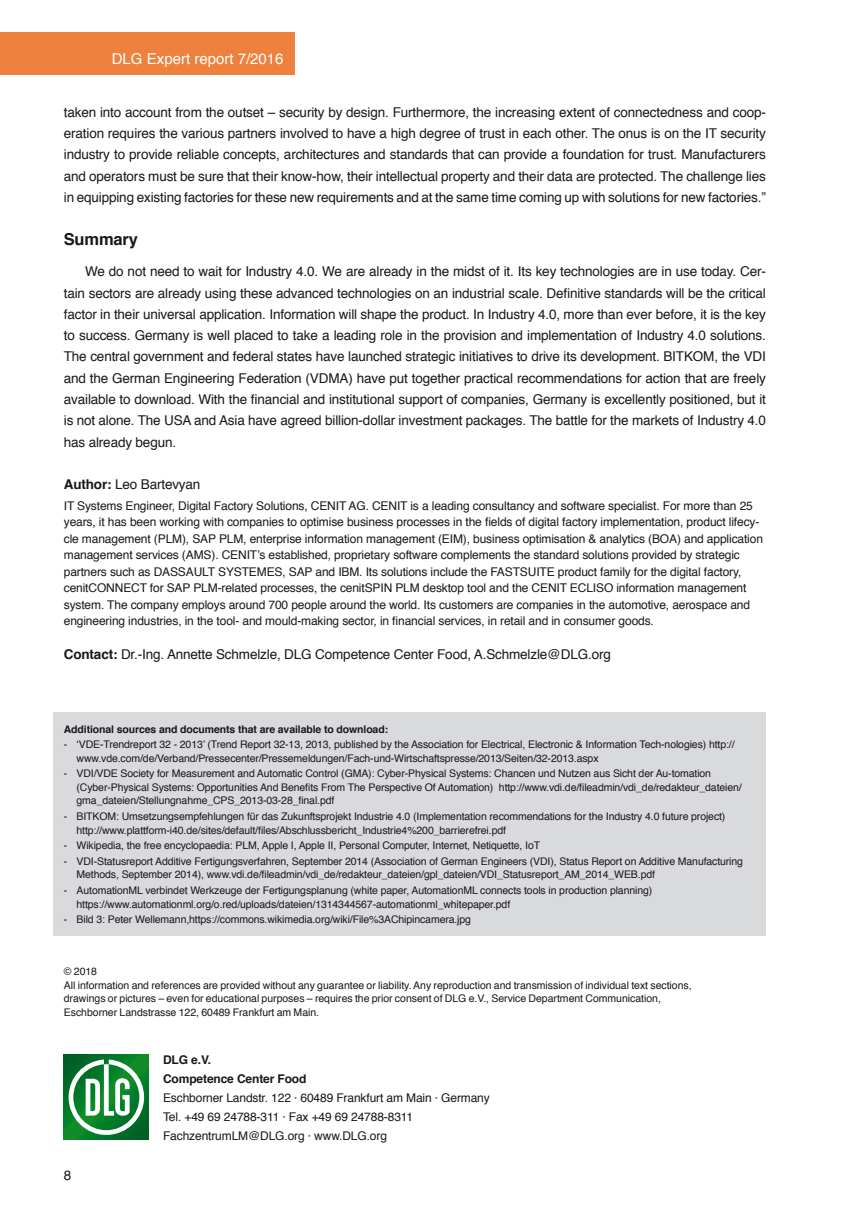
<style>
.page{position:relative;width:851px;height:1212px;background:#fff}
.page>*{position:absolute;margin:0;border:0;box-sizing:border-box;transform-origin:0 0}
.t1{font:700 16.5px "Helvetica";letter-spacing:-.01em;color:#1a171c}
.t2{font:15px "Helvetica";color:#fff}
.t3{font:13.5px/21.3px "Helvetica";letter-spacing:-.01em;color:#1a171c;text-align:justify}
.t4{font:12px/16.5px "Helvetica";letter-spacing:-.01em;color:#1a171c}
.t5{font:700 12px/19px "Helvetica";letter-spacing:-.01em;color:#1a171c}
.t6{font:10.5px/13.5px "Helvetica";letter-spacing:-.01em;color:#1a171c}
.t7{font:700 10.5px "Helvetica";letter-spacing:-.01em;color:#1a171c}
.s1{font-weight:700}
</style>
<div class="page">
<div style="left:0;top:32px;width:294px;height:42px;background:#ee813d"></div>
<svg style="left:64px;top:1055px;width:85px;height:85px;background:#037428"></svg>
<svg style="left:69px;top:1059px;width:75px;height:76px"></svg>
<div style="left:53px;top:712px;width:712px;height:223px;background:#d9dadb"></div>
<h2 class="t2" style="left:112px;top:47px;width:173px">DLG Expert report 7/2016</h2>
<p class="t3" style="left:64px;top:102px;width:703px">taken into account from the outset – security by design. Furthermore, the increasing extent of connectedness and coop&shy;eration requires the various partners involved to have a high degree of trust in each other. The onus is on the IT security industry to provide reliable concepts, architectures and standards that can provide a foundation for trust. Manufacturers and operators must be sure that their know-how, their intellectual property and their data are protected. The challenge lies in equipping existing factories for these new requirements and at the same time coming up with solutions for new factories.”</p>
<h1 class="t1" style="left:64px;top:225px;width:76px">Summary</h1>
<p class="t3" style="left:64px;top:261px;width:703px;text-indent:21px">We do not need to wait for Industry 4.0. We are already in the midst of it. Its key technologies are in use today. Cer&shy;tain sectors are already using these advanced technologies on an industrial scale. Definitive standards will be the critical factor in their universal application. Information will shape the product. In Industry 4.0, more than ever before, it is the key to success. Germany is well placed to take a leading role in the provision and implementation of Industry 4.0 solutions.<br>The central government and federal states have launched strategic initiatives to drive its development. BITKOM, the VDI and the German Engineering Federation (VDMA) have put together practical recommendations for action that are freely available to download. With the financial and institutional support of companies, Germany is excellently positioned, but it is not alone. The USA and Asia have agreed billion-dollar investment packages. The battle for the markets of Industry 4.0 has already begun.</p>
<p class="t3" style="left:64px;top:474px;width:138px"><span class="s1">Author:</span> Leo Bartevyan</p>
<p class="t4" style="left:64px;top:498px;width:700px">IT Systems Engineer, Digital Factory Solutions, CENIT AG. CENIT is a leading consultancy and software specialist. For more than 25 years, it has been working with companies to optimise business processes in the fields of digital factory implementation, product lifecy&shy;cle management (PLM), SAP PLM, enterprise information management (EIM), business optimisation &amp; analytics (BOA) and application management services (AMS). CENIT’s established, proprietary software complements the standard solutions provided by strategic partners such as DASSAULT SYSTEMES, SAP and IBM. Its solutions include the FASTSUITE product family for the digital factory, cenitCONNECT for SAP PLM-related processes, the cenitSPIN PLM desktop tool and the CENIT ECLISO information management system. The company employs around 700 people around the world. Its customers are companies in the automotive, aerospace and engineering industries, in the tool- and mould-making sector, in financial services, in retail and in consumer goods.</p>
<p class="t3" style="left:64px;top:644px;width:548px"><span class="s1">Contact:</span> Dr.-Ing. Annette Schmelzle, DLG Competence Center Food, A.Schmelzle@DLG.org</p>
<p class="t7" style="left:64px;top:720px;width:326px">Additional sources and documents that are available to download:</p>
<p class="t6" style="left:77px;top:738px;width:659px;text-indent:-13px">- ‘VDE-Trendreport 32 - 2013’ (Trend Report 32-13, 2013, published by the Association for Electrical, Electronic &amp; Information Tech-nologies) http:// www.vde.com/de/Verband/Pressecenter/Pressemeldungen/Fach-und-Wirtschaftspresse/2013/Seiten/32-2013.aspx</p>
<p class="t6" style="left:77px;top:767px;width:666px;text-indent:-13px">- VDI/VDE Society for Measurement and Automatic Control (GMA): Cyber-Physical Systems: Chancen und Nutzen aus Sicht der Au-tomation (Cyber-Physical Systems: Opportunities And Benefits From The Perspective Of Automation) http://www.vdi.de/fileadmin/vdi_de/redakteur_dateien/ gma_dateien/Stellungnahme_CPS_2013-03-28_final.pdf</p>
<p class="t6" style="left:77px;top:810px;width:650px;text-indent:-13px">- BITKOM: Umsetzungsempfehlungen für das Zukunftsprojekt Industrie 4.0 (Implementation recommendations for the Industry 4.0 future project) http://www.plattform-i40.de/sites/default/files/Abschlussbericht_Industrie4%200_barrierefrei.pdf</p>
<p class="t6" style="left:64px;top:839px;width:478px">- Wikipedia, the free encyclopaedia: PLM, Apple I, Apple II, Personal Computer, Internet, Netiquette, IoT</p>
<p class="t6" style="left:77px;top:855px;width:668px;text-indent:-13px">- VDI-Statusreport Additive Fertigungsverfahren, September 2014 (Association of German Engineers (VDI), Status Report on Additive Manufacturing<br>Methods, September 2014), www.vdi.de/fileadmin/vdi_de/redakteur_dateien/gpl_dateien/VDI_Statusreport_AM_2014_WEB.pdf</p>
<p class="t6" style="left:77px;top:884px;width:577px;text-indent:-13px">- AutomationML verbindet Werkzeuge der Fertigungsplanung (white paper, AutomationML connects tools in production planning) https://www.automationml.org/o.red/uploads/dateien/1314344567-automationml_whitepaper.pdf</p>
<p class="t6" style="left:64px;top:913px;width:408px">- Bild 3: Peter Wellemann,https://commons.wikimedia.org/wiki/File%3AChipincamera.jpg</p>
<p class="t6" style="left:64px;top:965px;width:629px">© 2018<br>All information and references are provided without any guarantee or liability. Any reproduction and transmission of individual text sections, drawings or pictures – even for educational purposes – requires the prior consent of DLG e.V., Service Department Communication, Eschborner Landstrasse 122, 60489 Frankfurt am Main.</p>
<p class="t3" style="left:64px;top:1165px;width:9px">8</p>
<p class="t5" style="left:163px;top:1050px;width:145px">DLG e.V.<br>Competence Center Food</p>
<p class="t4" style="left:163px;top:1088px;width:328px;line-height:19px">Eschborner Landstr. 122 · 60489 Frankfurt am Main · Germany<br>Tel. +49 69 24788-311 · Fax +49 69 24788-8311<br>FachzentrumLM@DLG.org · www.DLG.org</p>
</div>
